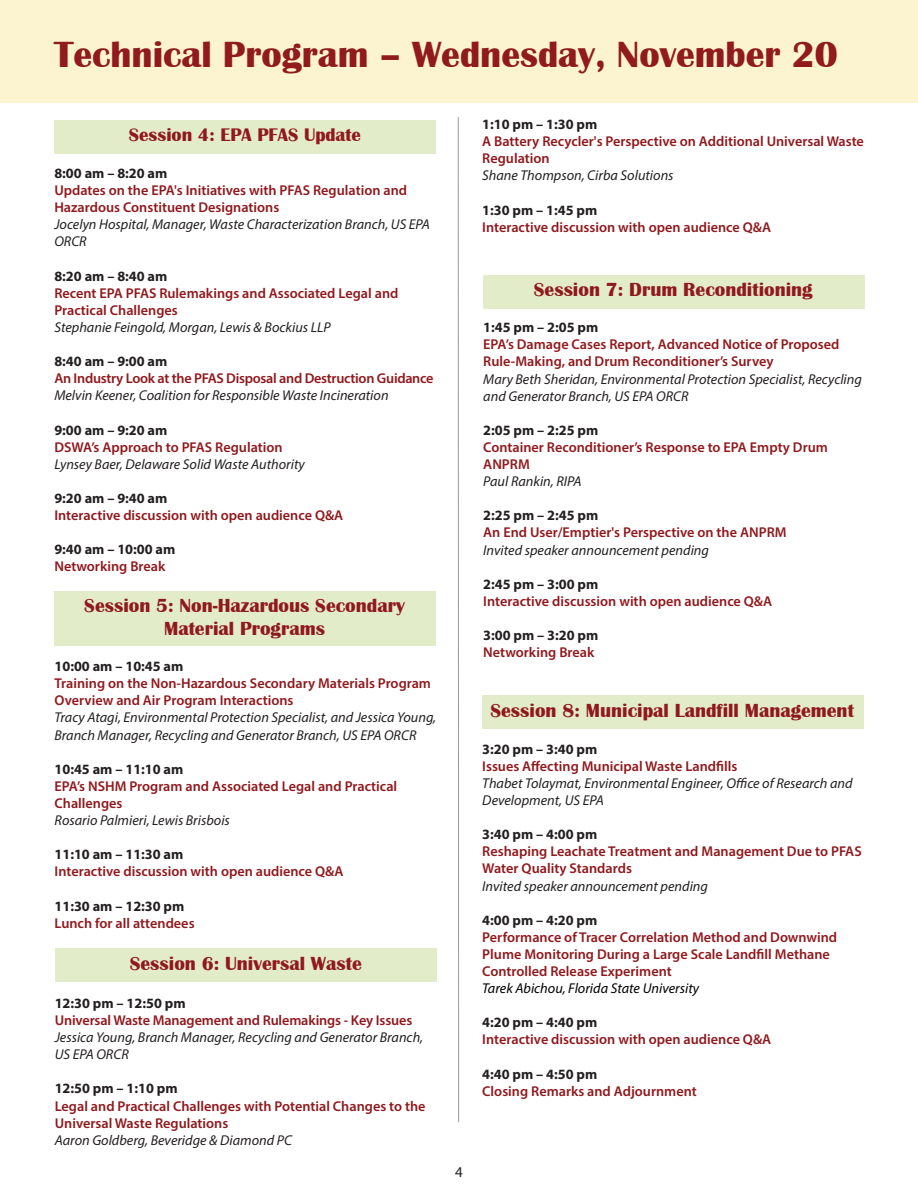
<style>
.page{position:relative;width:918px;height:1188px;background:#fff}
.page>*{position:absolute;margin:0;border:0;box-sizing:border-box;transform-origin:0 0}
.t1{font:700 37.5px "Britannic";color:#901a1d}
.t2{font:700 19.5px "Britannic";color:#90191d}
.Session_titles{font:700 18.75px "Britannic";color:#90191d}
.Body{font:15px "Myriad Pro";color:#231f20}
.italic{font:600 14.25px/17.1px "Myriad Pro";color:#90191d}
.italic-2{font:italic 14.25px/17.1px "Myriad Pro";color:#231f20}
.italic-3{font:700 14.25px "Myriad Pro";color:#231f20}
.poster_titles{font:600 14.25px/17.1px "Myriad Pro";color:#90191d}
.Body-2{font:600 14.25px "Myriad Pro";color:#90191d}
.poster_titles-2{font:700 14.25px "Myriad Pro";color:#231f20}
.italic-4{font:600 14.25px "Myriad Pro";letter-spacing:-.02em;color:#90191d}
.poster_titles-3{font:italic 14.25px "Myriad Pro";color:#000}
</style>
<div class="page">
<div style="left:54px;top:592px;width:381px;height:54px;background:#e3ecc9"></div>
<div style="left:0;top:0;width:918px;height:103px;background:#fcf4d0"></div>
<hr style="left:458px;top:117px;width:1px;height:1005px;background:#97999c">
<div style="left:54px;top:120px;width:382px;height:34px;background:#e3ecc9"></div>
<div style="left:55px;top:948px;width:382px;height:33px;background:#e3ecc9"></div>
<div style="left:483px;top:275px;width:382px;height:33px;background:#e3ecc9"></div>
<div style="left:482px;top:696px;width:382px;height:33px;background:#e3ecc9"></div>
<p class="t1" style="left:54px;top:33px;width:785px">Technical Program – Wednesday, November 20</p>
<p class="Session_titles" style="left:129px;top:125px;width:234px">Session 4: EPA PFAS Update</p>
<p class="italic-3" style="left:54px;top:164px;width:115px">8:00 am – 8:20 am</p>
<p class="italic" style="left:54px;top:181px;width:354px">Updates on the EPA's Initiatives with PFAS Regulation and<br>Hazardous Constituent Designations</p>
<p class="italic-2" style="left:54px;top:216px;width:377px">Jocelyn Hospital, Manager, Waste Characterization Branch, US EPA<br>ORCR</p>
<p class="italic-3" style="left:54px;top:267px;width:115px">8:20 am – 8:40 am</p>
<p class="italic" style="left:54px;top:284px;width:346px">Recent EPA PFAS Rulemakings and Associated Legal and<br>Practical Challenges</p>
<p class="italic-2" style="left:54px;top:318px;width:278px">Stephanie Feingold, Morgan, Lewis &amp; Bockius LLP</p>
<p class="poster_titles-2" style="left:54px;top:352px;width:115px">8:40 am – 9:00 am</p>
<p class="italic-4" style="left:54px;top:369px;width:381px">An Industry Look at the PFAS Disposal and Destruction Guidance</p>
<p class="italic-2" style="left:54px;top:387px;width:336px">Melvin Keener, Coalition for Responsible Waste Incineration</p>
<p class="poster_titles-2" style="left:54px;top:420px;width:115px">9:00 am – 9:20 am</p>
<p class="italic" style="left:54px;top:438px;width:230px">DSWA’s Approach to PFAS Regulation</p>
<p class="italic-2" style="left:54px;top:455px;width:252px">Lynsey Baer, Delaware Solid Waste Authority</p>
<p class="poster_titles-2" style="left:54px;top:489px;width:115px">9:20 am – 9:40 am</p>
<p class="Body-2" style="left:54px;top:506px;width:290px">Interactive discussion with open audience Q&amp;A</p>
<p class="italic-3" style="left:54px;top:540px;width:122px">9:40 am – 10:00 am</p>
<p class="italic" style="left:54px;top:558px;width:113px">Networking Break</p>
<p class="t2" style="left:84px;top:594px;width:322px">Session 5: Non-Hazardous Secondary</p>
<p class="t2" style="left:164px;top:618px;width:162px">Material Programs</p>
<p class="italic-3" style="left:55px;top:657px;width:130px">10:00 am – 10:45 am</p>
<p class="italic" style="left:55px;top:675px;width:378px">Training on the Non-Hazardous Secondary Materials Program<br>Overview and Air Program Interactions</p>
<p class="italic-2" style="left:55px;top:709px;width:383px">Tracy Atagi, Environmental Protection Specialist, and Jessica Young,<br>Branch Manager, Recycling and Generator Branch, US EPA ORCR</p>
<p class="italic-3" style="left:55px;top:760px;width:130px">10:45 am – 11:10 am</p>
<p class="italic" style="left:55px;top:777px;width:344px">EPA’s NSHM Program and Associated Legal and Practical<br>Challenges</p>
<p class="italic-2" style="left:55px;top:811px;width:177px">Rosario Palmieri, Lewis Brisbois</p>
<p class="poster_titles-2" style="left:55px;top:845px;width:130px">11:10 am – 11:30 am</p>
<p class="Body-2" style="left:55px;top:862px;width:290px">Interactive discussion with open audience Q&amp;A</p>
<p class="poster_titles-2" style="left:55px;top:896px;width:131px">11:30 am – 12:30 pm</p>
<p class="Body-2" style="left:55px;top:914px;width:142px">Lunch for all attendees</p>
<p class="t2" style="left:130px;top:953px;width:233px">Session 6: Universal Waste</p>
<p class="italic-3" style="left:55px;top:994px;width:132px">12:30 pm – 12:50 pm</p>
<p class="italic" style="left:55px;top:1011px;width:359px">Universal Waste Management and Rulemakings - Key Issues</p>
<p class="italic-2" style="left:55px;top:1029px;width:370px">Jessica Young, Branch Manager, Recycling and Generator Branch,<br>US EPA ORCR</p>
<p class="italic-3" style="left:55px;top:1079px;width:124px">12:50 pm – 1:10 pm</p>
<p class="italic" style="left:55px;top:1097px;width:372px">Legal and Practical Challenges with Potential Changes to the<br>Universal Waste Regulations</p>
<p class="italic-2" style="left:55px;top:1131px;width:239px">Aaron Goldberg, Beveridge &amp; Diamond PC</p>
<p class="italic-3" style="left:482px;top:115px;width:117px">1:10 pm – 1:30 pm</p>
<p class="italic" style="left:482px;top:133px;width:383px">A Battery Recycler's Perspective on Additional Universal Waste<br>Regulation</p>
<p class="italic-2" style="left:482px;top:167px;width:193px">Shane Thompson, Cirba Solutions</p>
<p class="italic-3" style="left:482px;top:201px;width:117px">1:30 pm – 1:45 pm</p>
<p class="italic" style="left:482px;top:218px;width:290px">Interactive discussion with open audience Q&amp;A</p>
<p class="t2" style="left:534px;top:279px;width:280px">Session 7: Drum Reconditioning</p>
<p class="italic-3" style="left:483px;top:318px;width:117px">1:45 pm – 2:05 pm</p>
<p class="italic" style="left:483px;top:336px;width:358px">EPA’s Damage Cases Report, Advanced Notice of Proposed<br>Rule-Making, and Drum Reconditioner’s Survey</p>
<p class="italic-2" style="left:483px;top:370px;width:380px">Mary Beth Sheridan, Environmental Protection Specialist, Recycling and Generator Branch, US EPA ORCR</p>
<p class="italic-3" style="left:483px;top:421px;width:117px">2:05 pm – 2:25 pm</p>
<p class="italic" style="left:483px;top:438px;width:346px">Container Reconditioner’s Response to EPA Empty Drum<br>ANPRM</p>
<p class="italic-2" style="left:483px;top:473px;width:100px">Paul Rankin, RIPA</p>
<p class="italic-3" style="left:483px;top:506px;width:117px">2:25 pm – 2:45 pm</p>
<p class="italic" style="left:483px;top:524px;width:305px">An End User/Emptier's Perspective on the ANPRM</p>
<p class="italic-2" style="left:483px;top:541px;width:227px">Invited speaker announcement pending</p>
<p class="italic-3" style="left:483px;top:575px;width:117px">2:45 pm – 3:00 pm</p>
<p class="italic" style="left:483px;top:592px;width:290px">Interactive discussion with open audience Q&amp;A</p>
<p class="italic-3" style="left:483px;top:626px;width:117px">3:00 pm – 3:20 pm</p>
<p class="italic" style="left:483px;top:643px;width:113px">Networking Break</p>
<p class="t2" style="left:491px;top:699px;width:365px">Session 8: Municipal Landfill Management</p>
<p class="italic-3" style="left:482px;top:740px;width:117px">3:20 pm – 3:40 pm</p>
<p class="italic" style="left:482px;top:757px;width:257px">Issues Affecting Municipal Waste Landfills</p>
<p class="italic-2" style="left:482px;top:774px;width:372px">Thabet Tolaymat, Environmental Engineer, Office of Research and<br>Development, US EPA</p>
<p class="italic-3" style="left:482px;top:825px;width:117px">3:40 pm – 4:00 pm</p>
<p class="italic" style="left:482px;top:843px;width:381px">Reshaping Leachate Treatment and Management Due to PFAS<br>Water Quality Standards</p>
<p class="italic-2" style="left:482px;top:877px;width:227px">Invited speaker announcement pending</p>
<p class="italic-3" style="left:482px;top:911px;width:117px">4:00 pm – 4:20 pm</p>
<p class="poster_titles" style="left:482px;top:928px;width:356px">Performance of Tracer Correlation Method and Downwind<br>Plume Monitoring During a Large Scale Landfill Methane<br>Controlled Release Experiment</p>
<p class="poster_titles-3" style="left:482px;top:980px;width:218px">Tarek Abichou, Florida State University</p>
<p class="italic-3" style="left:482px;top:1013px;width:117px">4:20 pm – 4:40 pm</p>
<p class="italic" style="left:482px;top:1031px;width:290px">Interactive discussion with open audience Q&amp;A</p>
<p class="italic-3" style="left:482px;top:1065px;width:117px">4:40 pm – 4:50 pm</p>
<p class="italic" style="left:482px;top:1082px;width:216px">Closing Remarks and Adjournment</p>
<p class="Body" style="left:455px;top:1162px;width:9px">4</p>
</div>
